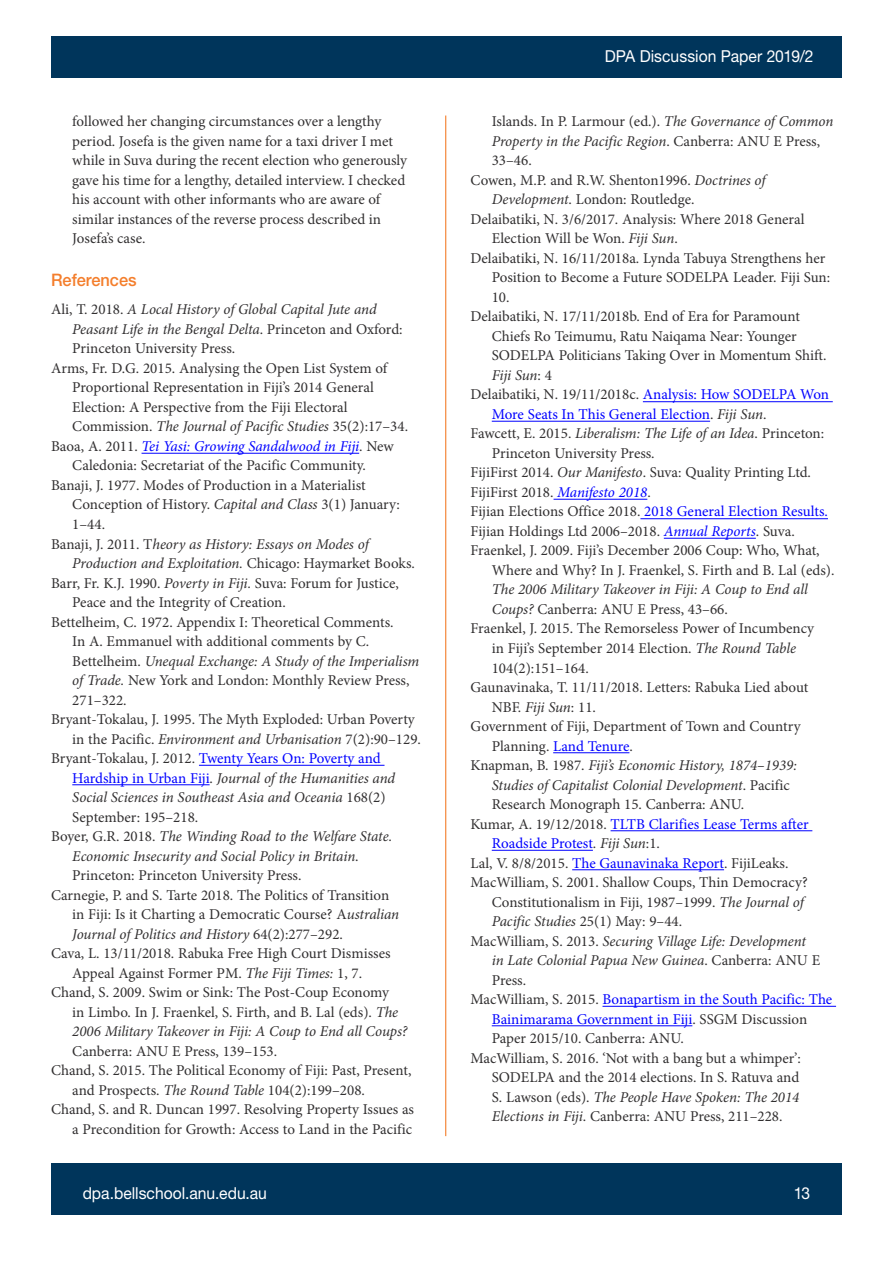
<style>
.page{position:relative;width:893px;height:1263px;background:#fff}
.page>*{position:absolute;margin:0;border:0;box-sizing:border-box;transform-origin:0 0}
.HEADING_1A{font:500 17.25px "Helvetica Neue LT Std";color:#f47e2c;scale:.95 1}
.t1{font:16.5px "Helvetica Neue LT Std";color:#fff;scale:.95 1}
.References{font:15px/19.5px "Minion Pro";color:#312f30}
.References-2{font:italic 15px/19.5px "Minion Pro";letter-spacing:-.01em;color:#312f30}
.ENDNOTES{font:15px/19.5px "Minion Pro";color:#312f30}
.References-3{font:15px/19.5px "Minion Pro";color:#00f}
.s1{font-style:normal}
.s2{font-style:italic}
.s3{font-style:italic;color:#00f}
.s4{font-style:normal;color:#00f}
.s5{color:#312f30}
.s6{font-style:italic;color:#312f30}
.s7{color:#00f}
</style>
<div class="page">
<div style="left:51px;top:1164px;width:791px;height:51px;background:#00355b"></div>
<hr style="left:445px;top:116px;width:1px;height:1020px;background:#f47e2c">
<div style="left:51px;top:36px;width:791px;height:42px;background:#00355b"></div>
<hr style="left:643px;top:401px;width:190px;height:1px;background:#00f">
<hr style="left:492px;top:421px;width:218px;height:1px;background:#00f">
<hr style="left:554px;top:499px;width:93px;height:1px;background:#00f">
<hr style="left:640px;top:518px;width:188px;height:1px;background:#00f">
<hr style="left:664px;top:538px;width:92px;height:1px;background:#00f">
<hr style="left:553px;top:752px;width:76px;height:1px;background:#00f">
<hr style="left:611px;top:830px;width:201px;height:1px;background:#00f">
<hr style="left:492px;top:850px;width:101px;height:1px;background:#00f">
<hr style="left:572px;top:869px;width:152px;height:1px;background:#00f">
<hr style="left:602px;top:1006px;width:234px;height:1px;background:#00f">
<hr style="left:492px;top:1025px;width:200px;height:1px;background:#00f">
<hr style="left:142px;top:453px;width:217px;height:1px;background:#00f">
<hr style="left:199px;top:765px;width:185px;height:1px;background:#00f">
<hr style="left:72px;top:784px;width:138px;height:1px;background:#00f">
<p class="ENDNOTES" style="left:72px;top:112px;width:336px">followed her changing circumstances over a lengthy period. Josefa is the given name for a taxi driver I met while in Suva during the recent election who generously gave his time for a lengthy, detailed interview. I checked his account with other informants who are aware of similar instances of the reverse process described in Josefa’s case.</p>
<p class="HEADING_1A" style="left:51px;top:270px;width:92px">References</p>
<p class="References-2" style="left:72px;top:300px;width:332px;text-indent:-21px"><span class="s1">Ali, T. 2018.</span> A Local History of Global Capital Jute and<br>Peasant Life in the Bengal Delta<span class="s1">. Princeton and Oxford:<br>Princeton University Press.</span></p>
<p class="References" style="left:72px;top:358px;width:337px;text-indent:-21px">Arms, Fr. D.G. 2015. Analysing the Open List System of Proportional Representation in Fiji’s 2014 General Election: A Perspective from the Fiji Electoral Commission. <span class="s2">The Journal of Pacific Studies</span> 35(2):17–34.</p>
<p class="References" style="left:51px;top:436px;width:344px;text-align:center">Baoa, A. 2011. <span class="s3">Tei Yasi: Growing Sandalwood in Fiji</span>. New<br>Caledonia: Secretariat of the Pacific Community.</p>
<p class="References" style="left:72px;top:475px;width:329px;text-indent:-21px">Banaji, J. 1977. Modes of Production in a Materialist<br>Conception of History. <span class="s2">Capital and Class</span> 3(1) January:<br>1–44.</p>
<p class="References-2" style="left:72px;top:534px;width:344px;text-indent:-21px"><span class="s1">Banaji, J. 2011. T</span>heory as History: Essays on Modes of<br>Production and Exploitation. <span class="s1">Chicago: Haymarket Books.</span></p>
<p class="References" style="left:72px;top:573px;width:328px;text-indent:-21px">Barr, Fr. K.J. 1990. <span class="s2">Poverty in Fiji.</span> Suva: Forum for Justice,<br>Peace and the Integrity of Creation.</p>
<p class="References" style="left:72px;top:612px;width:349px;text-indent:-21px">Bettelheim, C. 1972. Appendix I: Theoretical Comments.<br>In A. Emmanuel with additional comments by C.<br>Bettelheim. <span class="s2">Unequal Exchange: A Study of the Imperialism of Trade.</span> New York and London: Monthly Review Press, 271–322.</p>
<p class="References" style="left:72px;top:709px;width:350px;text-indent:-21px">Bryant-Tokalau, J. 1995. The Myth Exploded: Urban Poverty in the Pacific. <span class="s2">Environment and Urbanisation</span> 7(2):90–129.</p>
<p class="References-2" style="left:72px;top:748px;width:324px;text-indent:-21px"><span class="s1">Bryant-Tokalau, J. 2012.</span> <span class="s4">Twenty Years On: Poverty and Hardship in Urban Fiji</span><span class="s1">.</span> Journal of the Humanities and Social Sciences in Southeast Asia and Oceania <span class="s1">168(2)<br>September: 195–218.</span></p>
<p class="References-2" style="left:72px;top:826px;width:321px;text-indent:-21px"><span class="s1">Boyer, G.R. 2018.</span> The Winding Road to the Welfare State.<br>Economic Insecurity and Social Policy in Britain<span class="s1">.<br>Princeton: Princeton University Press.</span></p>
<p class="References" style="left:72px;top:885px;width:328px;text-indent:-21px">Carnegie, P. and S. Tarte 2018. The Politics of Transition in Fiji: Is it Charting a Democratic Course? A<span class="s2">ustralian<br>Journal of Politics and History</span> 64(2):277–292.</p>
<p class="References" style="left:51px;top:943px;width:341px;text-align:center">Cava, L. 13/11/2018. Rabuka Free High Court Dismisses<br>Appeal Against Former PM. <span class="s2">The Fiji Times:</span> 1, 7.</p>
<p class="References" style="left:72px;top:982px;width:337px;text-indent:-21px">Chand, S. 2009. Swim or Sink: The Post-Coup Economy<br>in Limbo. In J. Fraenkel, S. Firth, and B. Lal (eds). <span class="s2">The 2006 Military Takeover in Fiji: A Coup to End all Coups?<br></span>Canberra: ANU E Press, 139–153.</p>
<p class="References" style="left:72px;top:1060px;width:341px;text-indent:-21px">Chand, S. 2015. The Political Economy of Fiji: Past, Present, and Prospects. <span class="s2">The Round Table</span> 104(2):199–208.</p>
<p class="References" style="left:51px;top:1099px;width:365px;text-align:right">Chand, S. and R. Duncan 1997. Resolving Property Issues as a Precondition for Growth: Access to Land in the Pacific</p>
<p class="t1" style="left:605px;top:47px;width:221px">DPA Discussion Paper 2019/2</p>
<p class="References" style="left:492px;top:112px;width:343px">Islands. In P. Larmour (ed.). <span class="s2">The Governance of Common<br>Property in the Pacific Region</span>. Canberra: ANU E Press,<br>33–46.</p>
<p class="References" style="left:492px;top:170px;width:275px;text-indent:-21px">Cowen, M.P. and R.W. Shenton1996. <span class="s2">Doctrines of<br>Development</span>. London: Routledge.</p>
<p class="References" style="left:492px;top:209px;width:314px;text-indent:-21px">Delaibatiki, N. 3/6/2017. Analysis: Where 2018 General<br>Election Will be Won. <span class="s2">Fiji Sun</span>.</p>
<p class="References" style="left:492px;top:248px;width:340px;text-indent:-21px">Delaibatiki, N. 16/11/2018a. Lynda Tabuya Strengthens her<br>Position to Become a Future SODELPA Leader. Fiji Sun:<br>10.</p>
<p class="References" style="left:492px;top:307px;width:336px;text-indent:-21px">Delaibatiki, N. 17/11/2018b. End of Era for Paramount Chiefs Ro Teimumu, Ratu Naiqama Near: Younger SODELPA Politicians Taking Over in Momentum Shift.<br><span class="s2">Fiji Sun</span>: 4</p>
<p class="References-3" style="left:492px;top:385px;width:339px;text-indent:-21px"><span class="s5">Delaibatiki, N. 19/11/2018c.</span> Analysis: How SODELPA Won<br>More Seats In This General Election<span class="s5">.</span> <span class="s6">Fiji Sun</span><span class="s5">.</span></p>
<p class="References" style="left:492px;top:424px;width:334px;text-indent:-21px">Fawcett, E. 2015. <span class="s2">Liberalism: The Life of an Idea</span>. Princeton:<br>Princeton University Press.</p>
<p class="References" style="left:470px;top:463px;width:342px">FijiFirst 2014. <span class="s2">Our Manifesto</span>. Suva: Quality Printing Ltd.</p>
<p class="References" style="left:470px;top:482px;width:182px">FijiFirst 2018. <span class="s3">Manifesto 2018</span>.</p>
<p class="References-3" style="left:470px;top:502px;width:359px"><span class="s5">Fijian Elections Office 2018.</span> 2018 General Election Results.</p>
<p class="References" style="left:470px;top:521px;width:326px">Fijian Holdings Ltd 2006–2018. <span class="s3">Annual Reports</span>. Suva.</p>
<p class="References" style="left:492px;top:541px;width:344px;text-indent:-21px">Fraenkel, J. 2009. Fiji’s December 2006 Coup: Who, What, Where and Why? In J. Fraenkel, S. Firth and B. Lal (eds).<br><span class="s2">The 2006 Military Takeover in Fiji: A Coup to End all Coups?</span> Canberra: ANU E Press, 43–66.</p>
<p class="References" style="left:492px;top:619px;width:324px;text-indent:-21px">Fraenkel, J. 2015. The Remorseless Power of Incumbency in Fiji’s September 2014 Election. <span class="s2">The Round Table<br></span>104(2):151–164.</p>
<p class="References" style="left:492px;top:677px;width:318px;text-indent:-21px">Gaunavinaka, T. 11/11/2018. Letters: Rabuka Lied about<br>NBF. <span class="s2">Fiji Sun</span>: 11.</p>
<p class="References" style="left:492px;top:716px;width:310px;text-indent:-21px">Government of Fiji, Department of Town and Country<br>Planning. <span class="s7">Land Tenure</span>.</p>
<p class="References-2" style="left:492px;top:755px;width:307px;text-indent:-21px"><span class="s1">Knapman, B. 1987.</span> Fiji’s Economic History, 1874–1939:<br>Studies of Capitalist Colonial Development<span class="s1">. Pacific<br>Research Monograph 15. Canberra: ANU.</span></p>
<p class="References-3" style="left:492px;top:814px;width:318px;text-indent:-21px"><span class="s5">Kumar, A. 19/12/2018.</span> TLTB Clarifies Lease Terms after<br>Roadside Protest<span class="s5">.</span> <span class="s6">Fiji Sun</span><span class="s5">:1.</span></p>
<p class="References" style="left:470px;top:853px;width:320px">Lal, V. 8/8/2015. <span class="s7">The Gaunavinaka Report</span>. FijiLeaks.</p>
<p class="References" style="left:492px;top:872px;width:317px;text-indent:-21px">MacWilliam, S. 2001. Shallow Coups, Thin Democracy?<br>Constitutionalism in Fiji, 1987–1999. <span class="s2">The Journal of<br>Pacific Studies</span> 25(1) May: 9–44.</p>
<p class="References-2" style="left:492px;top:931px;width:330px;text-indent:-21px"><span class="s1">MacWilliam, S. 2013.</span> Securing Village Life: Development in Late Colonial Papua New Guinea<span class="s1">. Canberra: ANU E<br>Press.</span></p>
<p class="References" style="left:492px;top:989px;width:342px;text-indent:-21px">MacWilliam, S. 2015. <span class="s7">Bonapartism in the South Pacific: The<br>Bainimarama Government in Fiji</span>. SSGM Discussion<br>Paper 2015/10. Canberra: ANU.</p>
<p class="References" style="left:492px;top:1048px;width:311px;text-align:justify;text-indent:-21px">MacWilliam, S. 2016. ‘Not with a bang but a whimper’:<br>SODELPA and the 2014 elections. In S. Ratuva and S. Lawson (eds). <span class="s2">The People Have Spoken: The 2014<br>Elections in Fiji</span>. Canberra: ANU Press, 211–228.</p>
<p class="t1" style="left:83px;top:1183px;width:195px">dpa.bellschool.anu.edu.au</p>
<p class="t1" style="left:794px;top:1183px;width:19px">13</p>
</div>
